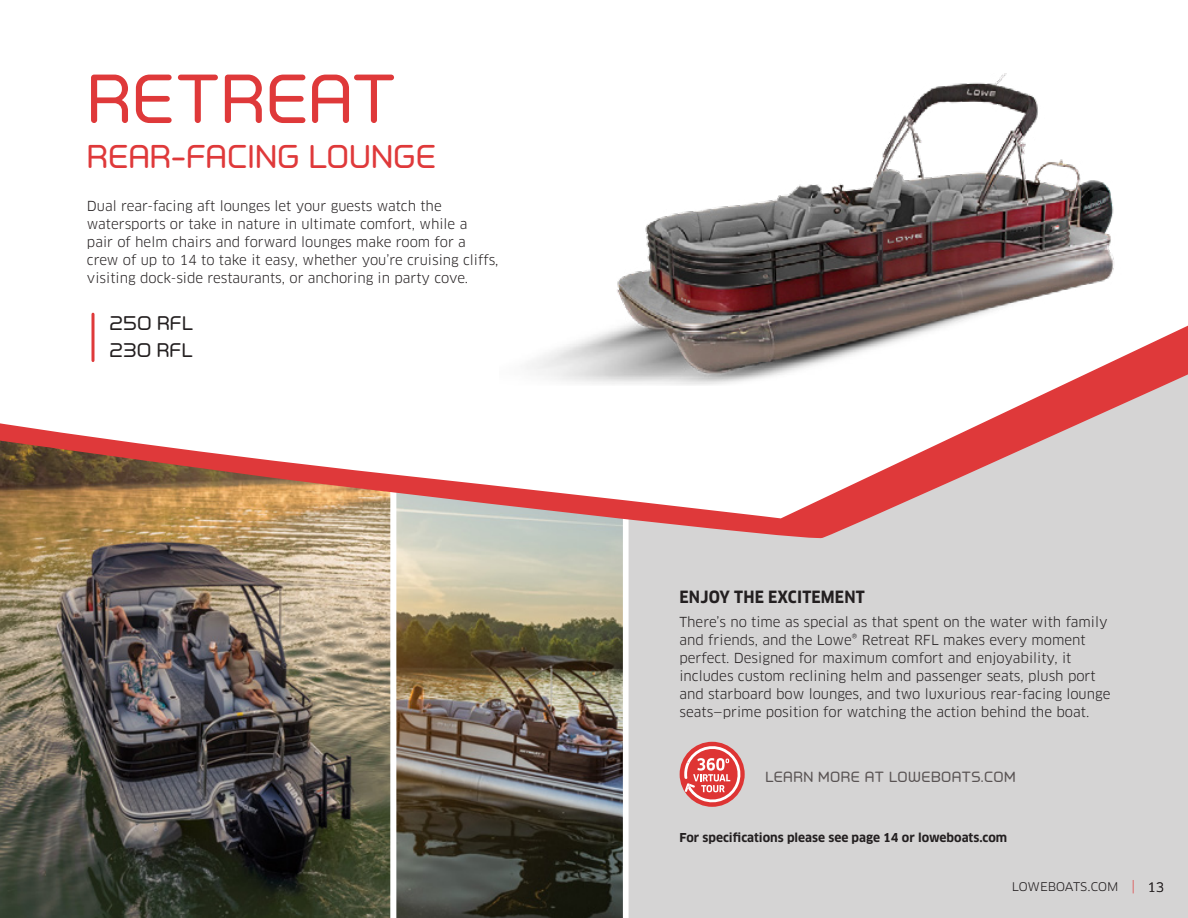
<style>
.page{position:relative;width:1188px;height:918px;background:#fff}
.page>*{position:absolute;margin:0;border:0;box-sizing:border-box;transform-origin:0 0}
.Headline{font:600 63px "Primus";color:#df393a}
.Headline_sub{font:600 30px "Primus";color:#df393a}
.Boat_Models_Black{font:600 18px "Primus";color:#231f20}
.Subhead{font:700 condensed 16.5px "Clan OT";letter-spacing:.01em;color:#231f20}
.body_copy{font:13.5px/18px "Clan OT";color:#231f20}
._360_Callout{font:600 13.5px "Primus";letter-spacing:.03em;color:#595353}
.body_copy-2{font:12.75px "Clan OT";color:#231f20}
.Headline-2{font:700 12px "Clan OT";color:#231f20}
.s1{color:#df393a}
</style>
<div class="page">
<div style="left:629px;top:542px;width:559px;height:376px;background:#d5d4d4"></div>
<img style="left:0;top:542px;width:390px;height:376px">
<img style="left:396px;top:542px;width:227px;height:376px">
<div style="left:680px;top:742px;width:65px;height:65px;background:#de3534;border-radius:50%"></div>
<svg style="left:684px;top:743px;width:60px;height:63px"></svg>
<svg style="left:0;top:316px;width:1188px;height:226px"></svg>
<hr style="left:92px;top:314px;width:2px;height:47px;background:#df393a">
<img style="left:500px;top:74px;width:688px;height:312px">
<p class="Headline" style="left:87px;top:61px;width:311px">RETREAT</p>
<p class="Headline_sub" style="left:87px;top:138px;width:351px">REAR-FACING LOUNGE</p>
<p class="body_copy" style="left:87px;top:197px;width:413px">Dual rear-facing aft lounges let your guests watch the watersports or take in nature in ultimate comfort, while a<br>pair of helm chairs and forward lounges make room for a crew of up to 14 to take it easy, whether you’re cruising cliffs, visiting dock-side restaurants, or anchoring in party cove.</p>
<p class="Boat_Models_Black" style="left:110px;top:312px;width:85px">250 RFL</p>
<p class="Boat_Models_Black" style="left:110px;top:339px;width:85px">230 RFL</p>
<p class="Subhead" style="left:680px;top:587px;width:187px">ENJOY THE EXCITEMENT</p>
<p class="body_copy" style="left:679px;top:613px;width:432px">There’s no time as special as that spent on the water with family and friends, and the Lowe® Retreat RFL makes every moment perfect. Designed for maximum comfort and enjoyability, it includes custom reclining helm and passenger seats, plush port and starboard bow lounges, and two luxurious rear-facing lounge seats—prime position for watching the action behind the boat.</p>
<p class="_360_Callout" style="left:765px;top:769px;width:252px">LEARN MORE AT LOWEBOATS.COM</p>
<p class="Headline-2" style="left:679px;top:831px;width:329px">For specifications please see page 14 or loweboats.com</p>
<p class="body_copy" style="left:1012px;top:877px;width:125px">loweboats.com <span class="s1">|</span></p>
<p class="body_copy-2" style="left:1147px;top:880px;width:18px">13</p>
</div>
